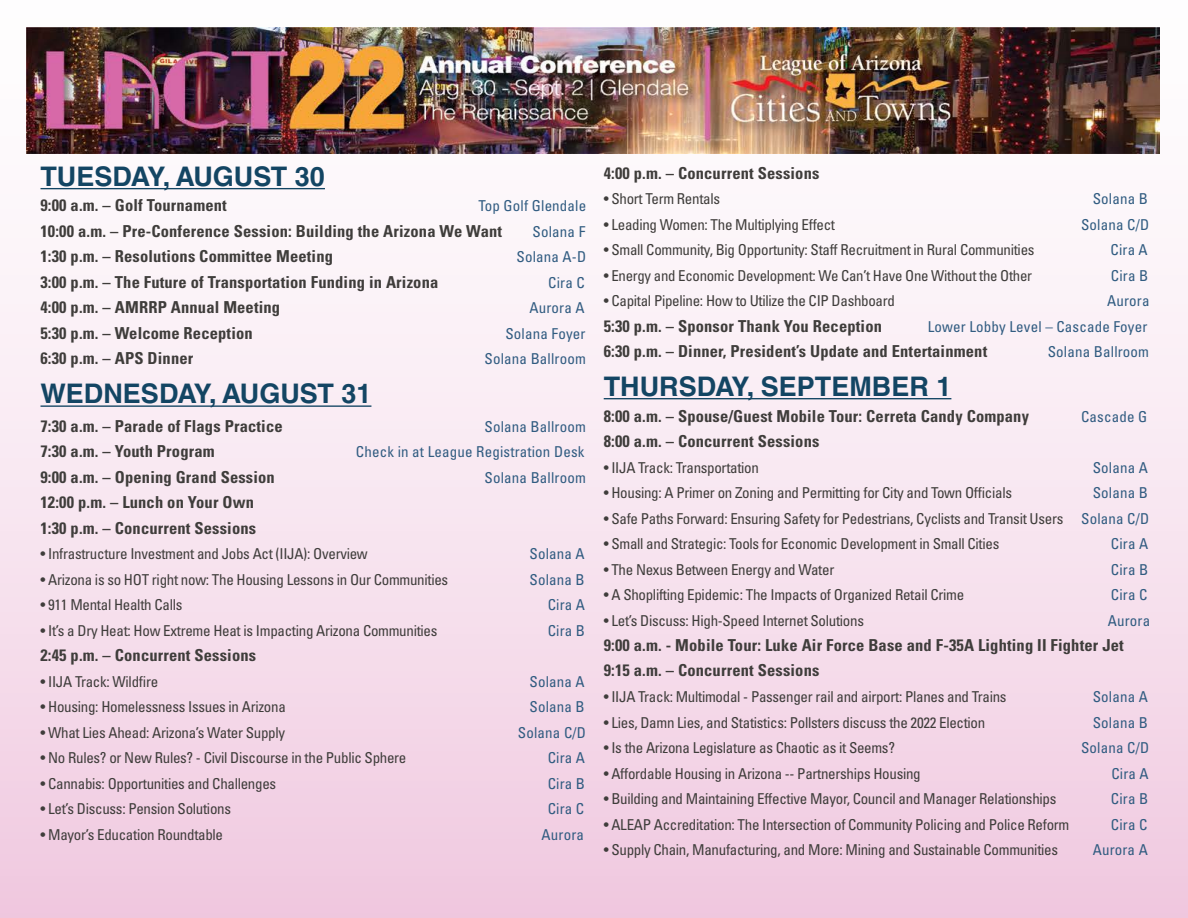
<style>
.page{position:relative;width:1188px;height:918px;background:#fff}
.page>*{position:absolute;margin:0;border:0;box-sizing:border-box;transform-origin:0 0}
.t1{font:700 27px "Helvetica LT Std";color:#134563}
.t2{font:700 condensed 16.5px/25.5px "Univers LT Std";letter-spacing:.01em;color:#3f3d3b}
.t3{font:condensed 15px "Univers LT Std";letter-spacing:-.02em;color:#3f3d3b}
.t4{font:condensed 15px "Univers LT Std";letter-spacing:.01em;color:#315c81}
.s1{color:#315c81}
</style>
<div class="page">
<div style="left:0;top:0;width:1188px;height:918px;background:linear-gradient(to bottom,#fdfffd,#f2cde3)"></div>
<img style="left:27px;top:27px;width:1133px;height:127px">
<hr style="left:40px;top:188px;width:285px;height:1px;background:#134563">
<hr style="left:40px;top:405px;width:331px;height:2px;background:#134563">
<hr style="left:604px;top:398px;width:347px;height:1px;background:#134563">
<h1 class="t1" style="left:40px;top:160px;width:286px">TUESDAY, AUGUST 30</h1>
<p class="t2" style="left:40px;top:193px;width:188px">9:00 a.m. – Golf Tournament</p>
<p class="t4" style="left:479px;top:197px;width:109px">Top Golf Glendale</p>
<p class="t2" style="left:40px;top:218px;width:463px">10:00 a.m. – Pre-Conference Session: Building the Arizona We Want</p>
<p class="t4" style="left:533px;top:222px;width:54px">Solana F</p>
<p class="t2" style="left:40px;top:244px;width:294px">1:30 p.m. – Resolutions Committee Meeting</p>
<p class="t4" style="left:517px;top:248px;width:71px">Solana A-D</p>
<p class="t2" style="left:40px;top:269px;width:399px">3:00 p.m. – The Future of Transportation Funding in Arizona</p>
<p class="t4" style="left:548px;top:273px;width:38px">Cira C</p>
<p class="t2" style="left:40px;top:295px;width:241px">4:00 p.m. – AMRRP Annual Meeting</p>
<p class="t4" style="left:530px;top:299px;width:57px">Aurora A</p>
<p class="t2" style="left:40px;top:320px;width:214px">5:30 p.m. – Welcome Reception</p>
<p class="t4" style="left:506px;top:324px;width:81px">Solana Foyer</p>
<p class="t2" style="left:40px;top:346px;width:154px">6:30 p.m. – APS Dinner</p>
<p class="t4" style="left:485px;top:350px;width:103px">Solana Ballroom</p>
<h1 class="t1" style="left:40px;top:377px;width:332px">WEDNESDAY, AUGUST 31</h1>
<p class="t2" style="left:40px;top:413px;width:244px">7:30 a.m. – Parade of Flags Practice</p>
<p class="t4" style="left:485px;top:417px;width:103px">Solana Ballroom</p>
<p class="t2" style="left:40px;top:439px;width:176px">7:30 a.m. – Youth Program</p>
<p class="t4" style="left:356px;top:443px;width:230px">Check in at League Registration Desk</p>
<p class="t2" style="left:40px;top:464px;width:236px">9:00 a.m. – Opening Grand Session</p>
<p class="t4" style="left:485px;top:468px;width:103px">Solana Ballroom</p>
<p class="t2" style="left:40px;top:490px;width:217px">12:00 p.m. – Lunch on Your Own<br>1:30 p.m. – Concurrent Sessions</p>
<p class="t3" style="left:40px;top:545px;width:329px">• Infrastructure Investment and Jobs Act (IIJA): Overview</p>
<p class="t4" style="left:530px;top:545px;width:57px">Solana A</p>
<p class="t3" style="left:40px;top:570px;width:409px">• Arizona is so HOT right now: The Housing Lessons in Our Communities</p>
<p class="t4" style="left:530px;top:570px;width:57px">Solana B</p>
<p class="t3" style="left:40px;top:596px;width:143px">• 911 Mental Health Calls</p>
<p class="t4" style="left:548px;top:596px;width:39px">Cira A</p>
<p class="t3" style="left:40px;top:621px;width:399px">• It’s a Dry Heat: How Extreme Heat is Impacting Arizona Communities</p>
<p class="t4" style="left:548px;top:621px;width:39px">Cira B</p>
<p class="t2" style="left:40px;top:643px;width:217px">2:45 p.m. – Concurrent Sessions</p>
<p class="t3" style="left:40px;top:672px;width:119px">• IIJA Track: Wildfire</p>
<p class="t4" style="left:530px;top:672px;width:57px">Solana A</p>
<p class="t3" style="left:40px;top:698px;width:247px">• Housing: Homelessness Issues in Arizona</p>
<p class="t4" style="left:530px;top:698px;width:57px">Solana B</p>
<p class="t3" style="left:40px;top:723px;width:246px">• What Lies Ahead: Arizona’s Water Supply</p>
<p class="t4" style="left:518px;top:723px;width:70px">Solana C/D</p>
<p class="t3" style="left:41px;top:749px;width:367px">• No Rules? or New Rules? - Civil Discourse in the Public Sphere</p>
<p class="t4" style="left:548px;top:749px;width:39px">Cira A</p>
<p class="t3" style="left:40px;top:774px;width:237px">• Cannabis: Opportunities and Challenges</p>
<p class="t4" style="left:548px;top:774px;width:39px">Cira B</p>
<p class="t3" style="left:40px;top:800px;width:192px">• Let’s Discuss: Pension Solutions</p>
<p class="t4" style="left:548px;top:800px;width:38px">Cira C</p>
<p class="t3" style="left:40px;top:825px;width:184px">• Mayor’s Education Roundtable</p>
<p class="t4" style="left:542px;top:825px;width:44px">Aurora</p>
<p class="t2" style="left:604px;top:160px;width:217px">4:00 p.m. – Concurrent Sessions</p>
<p class="t3" style="left:604px;top:189px;width:118px">• Short Term Rentals</p>
<p class="t4" style="left:1093px;top:189px;width:57px">Solana B</p>
<p class="t3" style="left:604px;top:215px;width:233px">• Leading Women: The Multiplying Effect</p>
<p class="t4" style="left:1081px;top:215px;width:70px">Solana C/D</p>
<p class="t3" style="left:604px;top:240px;width:432px">• Small Community, Big Opportunity: Staff Recruitment in Rural Communities</p>
<p class="t4" style="left:1111px;top:240px;width:38px">Cira A</p>
<p class="t3" style="left:604px;top:266px;width:430px">• Energy and Economic Development: We Can’t Have One Without the Other</p>
<p class="t4" style="left:1111px;top:266px;width:39px">Cira B</p>
<p class="t3" style="left:604px;top:291px;width:293px">• Capital Pipeline: How to Utilize the CIP Dashboard</p>
<p class="t4" style="left:1107px;top:291px;width:44px">Aurora</p>
<p class="t2" style="left:604px;top:313px;width:280px">5:30 p.m. – Sponsor Thank You Reception</p>
<p class="t4" style="left:928px;top:317px;width:221px">Lower Lobby Level – Cascade Foyer</p>
<p class="t2" style="left:604px;top:338px;width:385px">6:30 p.m. – Dinner, President’s Update and Entertainment</p>
<p class="t4" style="left:1048px;top:342px;width:103px">Solana Ballroom</p>
<h1 class="t1" style="left:604px;top:370px;width:349px">THURSDAY, SEPTEMBER 1</h1>
<p class="t2" style="left:604px;top:403px;width:427px">8:00 a.m. – Spouse/Guest Mobile Tour: Cerreta Candy Company</p>
<p class="t4" style="left:1081px;top:407px;width:68px">Cascade G</p>
<p class="t2" style="left:604px;top:428px;width:217px">8:00 a.m. – Concurrent Sessions</p>
<p class="t3" style="left:604px;top:458px;width:157px">• IIJA Track: Transportation</p>
<p class="t4" style="left:1093px;top:458px;width:57px">Solana A</p>
<p class="t3" style="left:604px;top:483px;width:410px">• Housing: A Primer on Zoning and Permitting for City and Town Officials</p>
<p class="t4" style="left:1093px;top:483px;width:57px">Solana B</p>
<p class="t3" style="left:604px;top:509px;width:547px">• Safe Paths Forward: Ensuring Safety for Pedestrians, Cyclists and Transit Users <span class="s1">Solana C/D</span></p>
<p class="t3" style="left:604px;top:534px;width:397px">• Small and Strategic: Tools for Economic Development in Small Cities</p>
<p class="t4" style="left:1111px;top:534px;width:39px">Cira A</p>
<p class="t3" style="left:604px;top:560px;width:232px">• The Nexus Between Energy and Water</p>
<p class="t4" style="left:1111px;top:560px;width:39px">Cira B</p>
<p class="t3" style="left:604px;top:585px;width:362px">• A Shoplifting Epidemic: The Impacts of Organized Retail Crime</p>
<p class="t4" style="left:1111px;top:585px;width:38px">Cira C</p>
<p class="t3" style="left:604px;top:611px;width:262px">• Let’s Discuss: High-Speed Internet Solutions</p>
<p class="t4" style="left:1108px;top:611px;width:44px">Aurora</p>
<p class="t2" style="left:604px;top:632px;width:522px">9:00 a.m. - Mobile Tour: Luke Air Force Base and F-35A Lighting II Fighter Jet<br>9:15 a.m. – Concurrent Sessions</p>
<p class="t3" style="left:604px;top:687px;width:404px">• IIJA Track: Multimodal - Passenger rail and airport: Planes and Trains</p>
<p class="t4" style="left:1093px;top:687px;width:57px">Solana A</p>
<p class="t3" style="left:604px;top:713px;width:383px">• Lies, Damn Lies, and Statistics: Pollsters discuss the 2022 Election</p>
<p class="t4" style="left:1093px;top:713px;width:57px">Solana B</p>
<p class="t3" style="left:604px;top:738px;width:293px">• Is the Arizona Legislature as Chaotic as it Seems?</p>
<p class="t4" style="left:1081px;top:738px;width:70px">Solana C/D</p>
<p class="t3" style="left:604px;top:764px;width:319px">• Affordable Housing in Arizona -- Partnerships Housing</p>
<p class="t4" style="left:1111px;top:764px;width:39px">Cira A</p>
<p class="t3" style="left:604px;top:789px;width:454px">• Building and Maintaining Effective Mayor, Council and Manager Relationships</p>
<p class="t4" style="left:1111px;top:789px;width:39px">Cira B</p>
<p class="t3" style="left:604px;top:815px;width:467px">• ALEAP Accreditation: The Intersection of Community Policing and Police Reform</p>
<p class="t4" style="left:1111px;top:815px;width:38px">Cira C</p>
<p class="t3" style="left:604px;top:840px;width:456px">• Supply Chain, Manufacturing, and More: Mining and Sustainable Communities</p>
<p class="t4" style="left:1093px;top:840px;width:57px">Aurora A</p>
</div>
